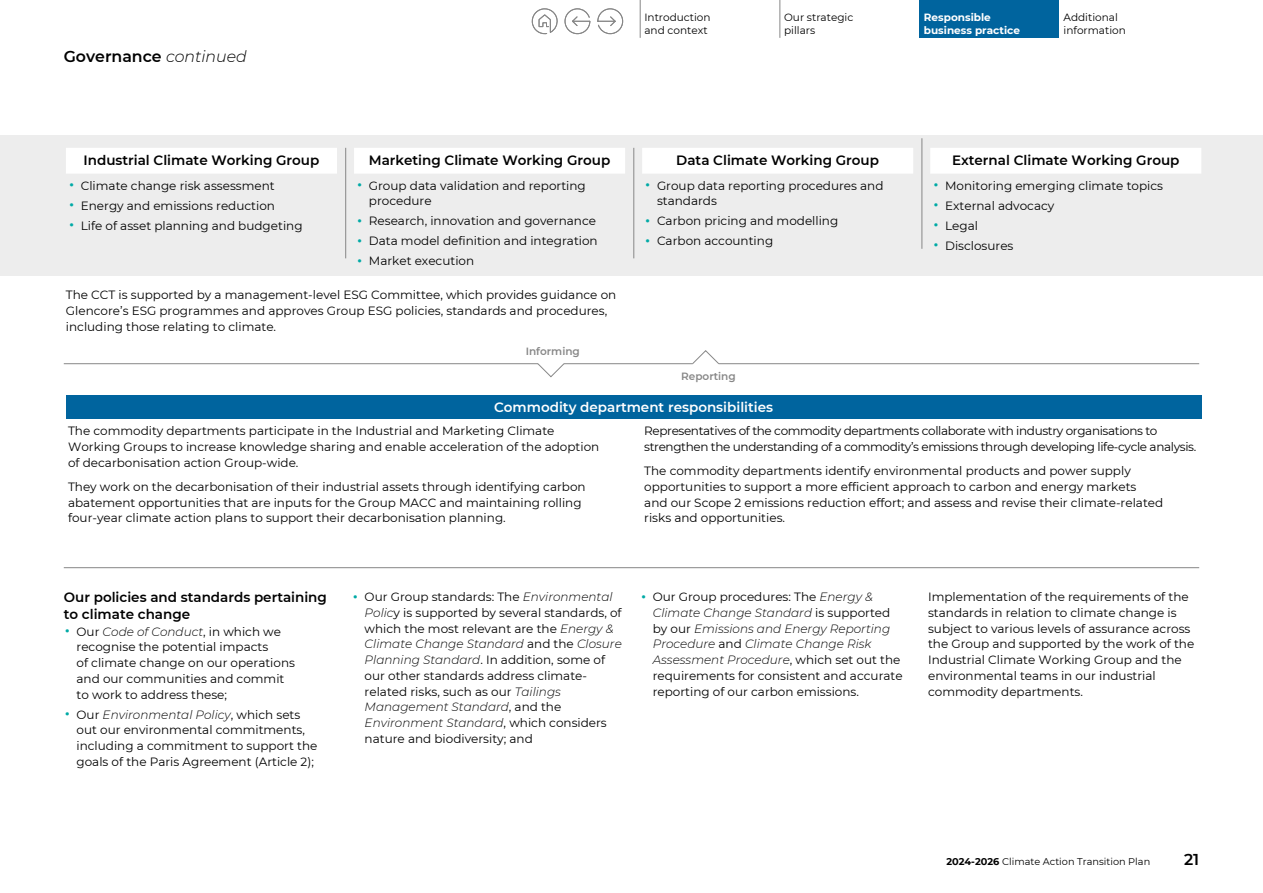
<style>
.page{position:relative;width:1263px;height:893px;background:#fff}
.page>*{position:absolute;margin:0;border:0;box-sizing:border-box;transform-origin:0 0}
.t1{font:600 15.75px "Montserrat";color:#000}
.t2{font:600 13.5px/16.5px "Montserrat";color:#000}
.t3{font:600 13.5px "Montserrat";color:#fff}
.t4{font:12px/15.8px "Montserrat";color:#000}
.t5{font:12px/15.8px "Montserrat";letter-spacing:-.03em;color:#000}
.t6{font:10.5px/12.8px "Montserrat";color:#000}
.t7{font:700 10.5px/12.8px "Montserrat";color:#fff}
.t8{font:600 10.5px "Montserrat";color:#878787}
.t9{font:9.75px "Montserrat";color:#000}
.s1{font-weight:300;font-style:italic}
.s2{font-weight:300;font-size:25.5px;color:#00aaa6}
.s3{font-weight:700}
</style>
<div class="page">
<div style="left:919px;top:0;width:140px;height:38px;background:#00649e"></div>
<hr style="left:640px;top:0;width:1px;height:38px;background:#878787">
<hr style="left:780px;top:0;width:1px;height:38px;background:#878787">
<div style="left:0;top:135px;width:1263px;height:141px;background:#ededed"></div>
<svg style="left:537px;top:363px;width:27px;height:14px"></svg>
<hr style="left:64px;top:363px;width:474px;height:1px;background:#878787">
<hr style="left:564px;top:363px;width:129px;height:1px;background:#878787">
<svg style="left:692px;top:350px;width:27px;height:14px"></svg>
<hr style="left:719px;top:363px;width:480px;height:1px;background:#878787">
<div style="left:66px;top:395px;width:1135px;height:24px;background:#00649e"></div>
<div style="left:66px;top:148px;width:1135px;height:26px;background:#fff"></div>
<hr style="left:922px;top:138px;width:1px;height:111px;background:#878787">
<hr style="left:633px;top:148px;width:1px;height:110px;background:#878787">
<hr style="left:345px;top:148px;width:1px;height:110px;background:#878787">
<hr style="left:64px;top:567px;width:1135px;height:1px;background:#878787">
<svg style="left:531px;top:8px;width:59px;height:27px"></svg>
<svg style="left:597px;top:8px;width:26px;height:26px"></svg>
<h1 class="t1" style="left:64px;top:45px;width:184px">Governance <span class="s1">continued</span></h1>
<p class="t6" style="left:644px;top:10px;width:68px">Introduction and context</p>
<p class="t6" style="left:784px;top:10px;width:71px">Our strategic pillars</p>
<p class="t7" style="left:924px;top:10px;width:98px">Responsible business practice</p>
<p class="t6" style="left:1063px;top:10px;width:64px">Additional information</p>
<p class="t2" style="left:84px;top:151px;width:237px">Industrial Climate Working Group</p>
<p class="t2" style="left:369px;top:151px;width:243px">Marketing Climate Working Group</p>
<p class="t2" style="left:676px;top:151px;width:204px">Data Climate Working Group</p>
<p class="t2" style="left:952px;top:151px;width:229px">External Climate Working Group</p>
<p class="t4" style="left:68px;top:177px;width:208px"><span class="s2">•</span> Climate change risk assessment</p>
<p class="t4" style="left:68px;top:197px;width:208px"><span class="s2">•</span> Energy and emissions reduction</p>
<p class="t4" style="left:68px;top:217px;width:236px"><span class="s2">•</span> Life of asset planning and budgeting</p>
<p class="t4" style="left:369px;top:177px;width:218px;text-indent:-13px"><span class="s2">•</span> Group data validation and reporting procedure</p>
<p class="t4" style="left:356px;top:213px;width:241px"><span class="s2">•</span> Research, innovation and governance</p>
<p class="t4" style="left:356px;top:233px;width:243px"><span class="s2">•</span> Data model definition and integration</p>
<p class="t4" style="left:356px;top:253px;width:120px"><span class="s2">•</span> Market execution</p>
<p class="t4" style="left:657px;top:177px;width:228px;text-indent:-13px"><span class="s2">•</span> Group data reporting procedures and standards</p>
<p class="t4" style="left:644px;top:213px;width:196px"><span class="s2">•</span> Carbon pricing and modelling</p>
<p class="t4" style="left:644px;top:233px;width:130px"><span class="s2">•</span> Carbon accounting</p>
<p class="t4" style="left:932px;top:177px;width:232px"><span class="s2">•</span> Monitoring emerging climate topics</p>
<p class="t4" style="left:932px;top:197px;width:124px"><span class="s2">•</span> External advocacy</p>
<p class="t4" style="left:932px;top:217px;width:47px"><span class="s2">•</span> Legal</p>
<p class="t4" style="left:932px;top:237px;width:83px"><span class="s2">•</span> Disclosures</p>
<p class="t4" style="left:66px;top:287px;width:552px">The CCT is supported by a management-level ESG Committee, which provides guidance on<br>Glencore’s ESG programmes and approves Group ESG policies, standards and procedures, including those relating to climate.</p>
<p class="t8" style="left:526px;top:344px;width:56px">Informing</p>
<p class="t8" style="left:681px;top:368px;width:56px">Reporting</p>
<p class="t3" style="left:494px;top:397px;width:280px">Commodity department responsibilities</p>
<p class="t4" style="left:68px;top:422px;width:533px">The commodity departments participate in the Industrial and Marketing Climate<br>Working Groups to increase knowledge sharing and enable acceleration of the adoption of decarbonisation action Group-wide.</p>
<p class="t4" style="left:68px;top:478px;width:519px">They work on the decarbonisation of their industrial assets through identifying carbon abatement opportunities that are inputs for the Group MACC and maintaining rolling four-year climate action plans to support their decarbonisation planning.</p>
<p class="t5" style="left:644px;top:422px;width:553px">Representatives of the commodity departments collaborate with industry organisations to strengthen the understanding of a commodity’s emissions through developing life-cycle analysis.</p>
<p class="t4" style="left:644px;top:462px;width:520px">The commodity departments identify environmental products and power supply opportunities to support a more efficient approach to carbon and energy markets<br>and our Scope 2 emissions reduction effort; and assess and revise their climate-related risks and opportunities.</p>
<p class="t2" style="left:64px;top:589px;width:265px">Our policies and standards pertaining to climate change</p>
<p class="t4" style="left:77px;top:623px;width:220px;text-indent:-13px"><span class="s2">•</span> Our <span class="s1">Code of Conduct</span>, in which we recognise the potential impacts<br>of climate change on our operations and our communities and commit to work to address these;</p>
<p class="t4" style="left:77px;top:706px;width:242px;text-indent:-13px"><span class="s2">•</span> Our <span class="s1">Environmental Policy</span>, which sets out our environmental commitments, including a commitment to support the goals of the Paris Agreement (Article 2);</p>
<p class="t4" style="left:365px;top:589px;width:259px;text-indent:-13px"><span class="s2">•</span> Our Group standards: The <span class="s1">Environmental Polic</span>y is supported by several standards, of which the most relevant are the <span class="s1">Energy &amp; Climate Change Standard</span> and the <span class="s1">Closure Planning Standard</span>. In addition, some of our other standards address climate&shy;related risks, such as our <span class="s1">Tailings Management Standard</span>, and the <span class="s1">Environment Standard</span>, which considers nature and biodiversity; and</p>
<p class="t4" style="left:653px;top:589px;width:251px;text-indent:-13px"><span class="s2">•</span> Our Group procedures: The <span class="s1">Energy &amp; Climate Change Standard</span> is supported by our <span class="s1">Emissions and Energy Reporting Procedure</span> and <span class="s1">Climate Change Risk Assessment Procedure</span>, which set out the requirements for consistent and accurate reporting of our carbon emissions.</p>
<p class="t4" style="left:928px;top:589px;width:268px">Implementation of the requirements of the standards in relation to climate change is subject to various levels of assurance across the Group and supported by the work of the Industrial Climate Working Group and the environmental teams in our industrial commodity departments.</p>
<p class="t9" style="left:946px;top:855px;width:205px"><span class="s3">2024-2026</span> Climate Action Transition Plan</p>
<h1 class="t1" style="left:1184px;top:848px;width:17px">21</h1>
</div>
